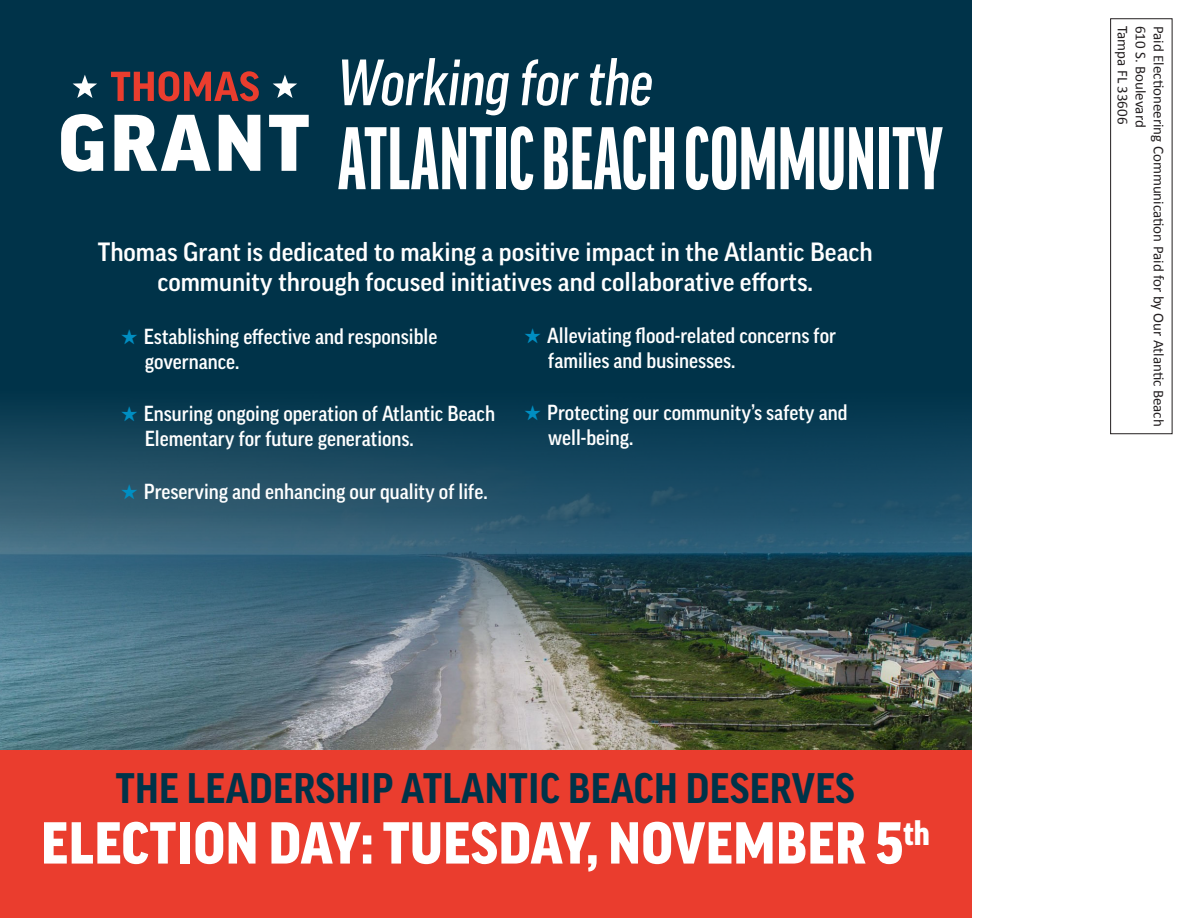
<style>
.page{position:relative;width:1188px;height:918px;background:#fff}
.page>*{position:absolute;margin:0;border:0;box-sizing:border-box;transform-origin:0 0}
.t1{font:900 85.5px "Good Pro Comp";letter-spacing:.01em;color:#fff}
.t2{font:italic 500 condensed 63px "Good Pro";color:#fff}
.t3{font:900 57px "Good Pro Narr";letter-spacing:.01em;color:#fff}
.t4{font:700 41.25px "Good Pro Narr";letter-spacing:.01em;color:#003349}
.t5{font:500 25.5px/30.6px "Good Pro";color:#fff;text-align:center}
.t6{font:500 21px/25.2px "Good Pro Narr";color:#fff}
.t7{font:15px "Calibri";color:#231f20}
.s1{color:#008ec2}
</style>
<div class="page">
<div style="left:0;top:0;width:971px;height:918px;background:#003349"></div>
<div style="left:1110px;top:18px;width:62px;height:416px;border:1px solid #231f20"></div>
<img style="left:0;top:412px;width:971px;height:338px">
<svg style="left:61px;top:114px;width:248px;height:58px"></svg>
<svg style="left:111px;top:71px;width:148px;height:30px"></svg>
<svg style="left:73px;top:75px;width:24px;height:23px"></svg>
<svg style="left:273px;top:75px;width:24px;height:23px"></svg>
<div style="left:0;top:750px;width:971px;height:168px;background:#ea3d2e"></div>
<p class="t2" style="left:338px;top:47px;width:317px">Working for the</p>
<p class="t1" style="left:338px;top:111px;width:606px">ATLANTIC BEACH COMMUNITY</p>
<p class="t5" style="left:98px;top:236px;width:776px">Thomas Grant is dedicated to making a positive impact in the Atlantic Beach community through focused initiatives and collaborative efforts.</p>
<p class="t6" style="left:145px;top:324px;width:294px;text-indent:-24px"><span class="s1">★</span> Establishing effective and responsible governance.</p>
<p class="t6" style="left:145px;top:401px;width:352px;text-indent:-24px"><span class="s1">★</span> Ensuring ongoing operation of Atlantic Beach<br>Elementary for future generations.</p>
<p class="t6" style="left:121px;top:478px;width:368px"><span class="s1">★</span> Preserving and enhancing our quality of life.</p>
<p class="t6" style="left:548px;top:322px;width:289px;text-indent:-24px"><span class="s1">★</span> Alleviating flood-related concerns for families and businesses.</p>
<p class="t6" style="left:548px;top:400px;width:301px;text-indent:-24px"><span class="s1">★</span> Protecting our community’s safety and well-being.</p>
<p class="t4" style="left:116px;top:765px;width:741px">THE LEADERSHIP ATLANTIC BEACH DESERVES</p>
<p class="t3" style="left:41px;top:811px;width:890px">ELECTION DAY: TUESDAY, NOVEMBER 5<sup>th</sup></p>
<p class="t7" style="left:1132px;top:26px;width:100px;rotate:90deg">Tampa FL 33606</p>
<p class="t7" style="left:1150px;top:26px;width:103px;rotate:90deg">610 S. Boulevard</p>
<p class="t7" style="left:1168px;top:26px;width:402px;rotate:90deg">Paid Electioneering Communication Paid for by Our Atlantic Beach</p>
</div>
